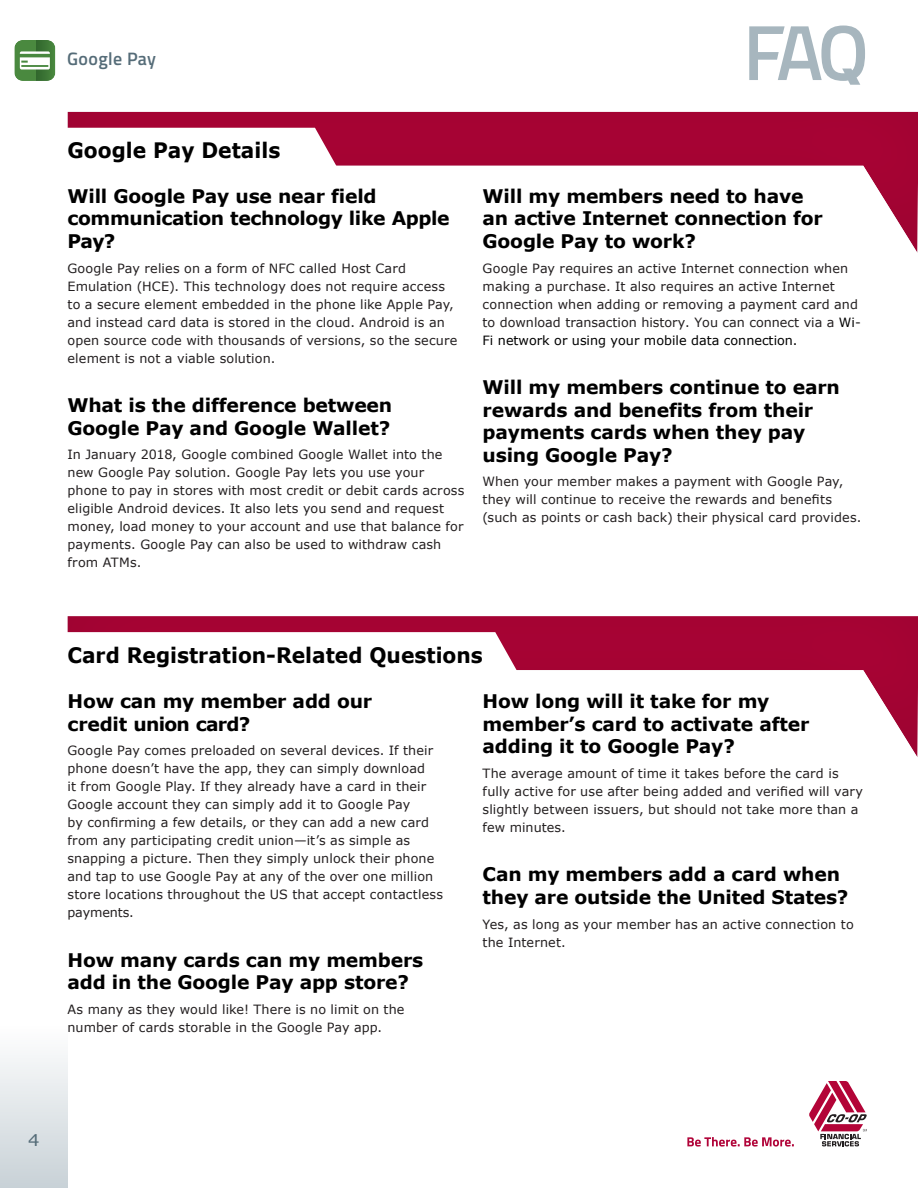
<style>
.page{position:relative;width:918px;height:1188px;background:#fff}
.page>*{position:absolute;margin:0;border:0;box-sizing:border-box;transform-origin:0 0}
.t1{font:700 21.3px "Verdana";color:#000;scale:.95 1}
.t2{font:700 18.75px/22.5px "Verdana";letter-spacing:-.01em;color:#000}
.t3{font:600 18px "Titillium Web";letter-spacing:.02em;color:#556c78}
.t4{font:16.2px "Verdana";color:#556c78;scale:1.11 1}
.t5{font:12.75px/18px "Verdana";letter-spacing:.01em;color:#231f20}
.s1{color:#000}
</style>
<div class="page">
<div style="left:0;top:1026px;width:68px;height:162px;background:linear-gradient(to bottom,#fefefe,#c8d2d7)"></div>
<svg style="left:67px;top:111px;width:851px;height:142px"></svg>
<svg style="left:14px;top:40px;width:41px;height:41px"></svg>
<svg style="left:67px;top:128px;width:280px;height:57px"></svg>
<svg style="left:809px;top:1081px;width:58px;height:65px"></svg>
<svg style="left:687px;top:1137px;width:107px;height:10px"></svg>
<svg style="left:749px;top:26px;width:116px;height:59px"></svg>
<svg style="left:67px;top:616px;width:851px;height:141px"></svg>
<svg style="left:67px;top:632px;width:461px;height:58px"></svg>
<h3 class="t3" style="left:67px;top:53px;width:90px">Google Pay</h3>
<h1 class="t1" style="left:68px;top:142px;width:226px">Google Pay Details</h1>
<h2 class="t2" style="left:67px;top:186px;width:384px">Will Google Pay use near field communication technology like Apple<br>Pay?</h2>
<p class="t5" style="left:68px;top:260px;width:391px">Google Pay relies on a form of NFC called Host Card Emulation (HCE). This technology does not require access to a secure element embedded in the phone like Apple Pay, and instead card data is stored in the cloud. Android is an open source code with thousands of versions, so the secure element is not a viable solution.</p>
<h2 class="t2" style="left:68px;top:396px;width:326px">What is the difference between<br>Google Pay and Google Wallet?</h2>
<p class="t5" style="left:68px;top:447px;width:398px">In January 2018, Google combined Google Wallet into the new Google Pay solution. Google Pay lets you use your phone to pay in stores with most credit or debit cards across eligible Android devices. It also lets you send and request money, load money to your account and use that balance for payments. Google Pay can also be used to withdraw cash from ATMs.</p>
<h2 class="t2" style="left:483px;top:186px;width:342px">Will my members need to have an active Internet connection for<br>Google Pay to work?</h2>
<p class="t5" style="left:483px;top:260px;width:380px">Google Pay requires an active Internet connection when making a purchase. It also requires an active Internet connection when adding or removing a payment card and to download transaction history. You can connect via a <span class="s1">Wi-Fi network or using your mobile data connection.</span></p>
<h2 class="t2" style="left:483px;top:378px;width:359px">Will my members continue to earn rewards and benefits from their payments cards when they pay using Google Pay?</h2>
<p class="t5" style="left:483px;top:474px;width:380px">When your member makes a payment with Google Pay, they will continue to receive the rewards and benefits (such as points or cash back) their physical card provides.</p>
<h1 class="t1" style="left:68px;top:646px;width:439px">Card Registration-Related Questions</h1>
<h2 class="t2" style="left:68px;top:692px;width:306px">How can my member add our credit union card?</h2>
<p class="t5" style="left:68px;top:743px;width:377px">Google Pay comes preloaded on several devices. If their phone doesn’t have the app, they can simply download<br>it from Google Play. If they already have a card in their Google account they can simply add it to Google Pay<br>by confirming a few details, or they can add a new card from any participating credit union—it’s as simple as snapping a picture. Then they simply unlock their phone and tap to use Google Pay at any of the over one million store locations throughout the US that accept contactless payments.</p>
<h2 class="t2" style="left:68px;top:950px;width:357px">How many cards can my members add in the Google Pay app store?</h2>
<p class="t5" style="left:68px;top:1002px;width:339px">As many as they would like! There is no limit on the number of cards storable in the Google Pay app.</p>
<h2 class="t2" style="left:483px;top:692px;width:328px">How long will it take for my member’s card to activate after adding it to Google Pay?</h2>
<p class="t5" style="left:483px;top:765px;width:382px">The average amount of time it takes before the card is fully active for use after being added and verified will vary slightly between issuers, but should not take more than a few minutes.</p>
<h2 class="t2" style="left:483px;top:865px;width:367px">Can my members add a card when they are outside the United States?</h2>
<p class="t5" style="left:483px;top:916px;width:373px">Yes, as long as your member has an active connection to the Internet.</p>
<p class="t4" style="left:28px;top:1134px;width:12px">4</p>
</div>
